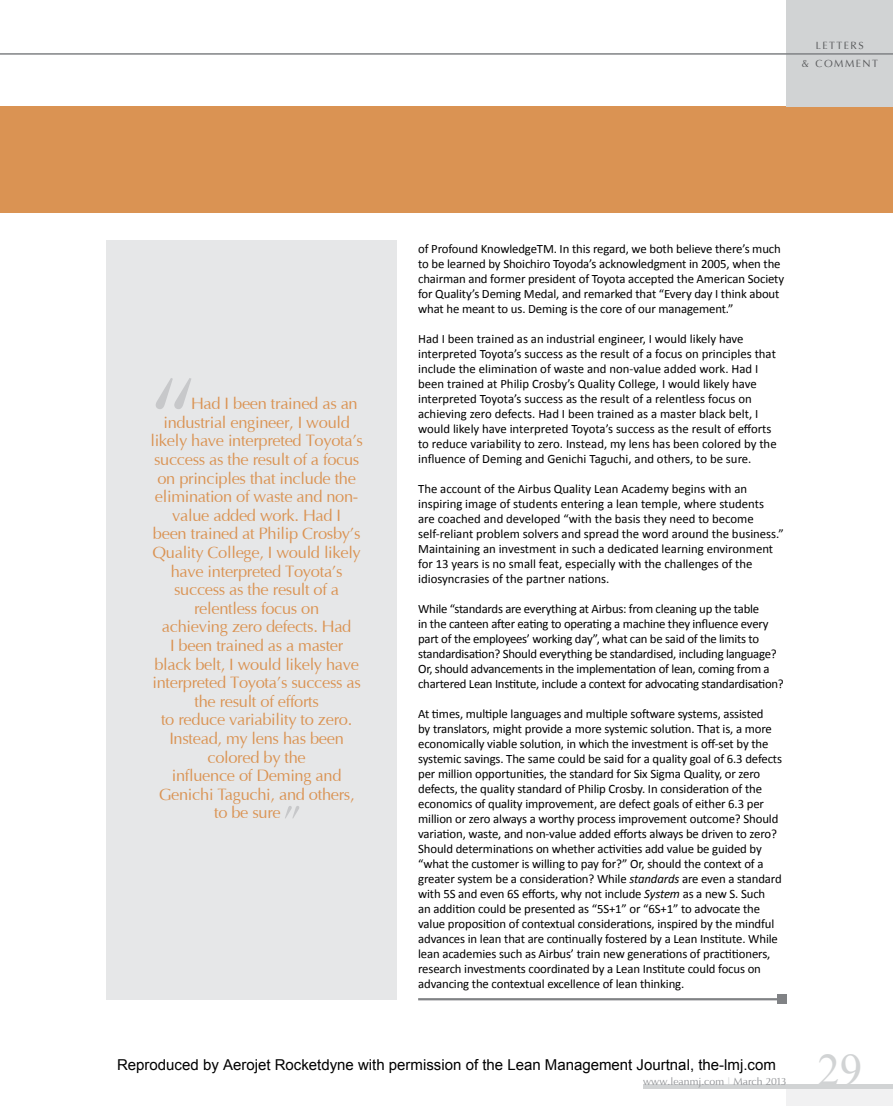
<style>
.page{position:relative;width:893px;height:1106px;background:#fff}
.page>*{position:absolute;margin:0;border:0;box-sizing:border-box;transform-origin:0 0}
.t1{font:45px "Times New Roman";color:#d1d3d4}
.t2{font:16.5px "Opulent";letter-spacing:-.02em;color:#da9353}
.t3{font:15px "Arial";color:#000}
.t4{font:12.75px/15px "Calibri";letter-spacing:-.01em;color:#000}
.t5{font:10.5px "Opulent";color:#939598}
.t6{font:10.5px/18px "Opulent";letter-spacing:.14em;color:#58595b;text-align:center}
.s1{font-style:italic}
.s2{color:#d1d3d4}
</style>
<div class="page">
<div style="left:787px;top:1086px;width:106px;height:20px;background:#f1f1f2"></div>
<hr style="left:643px;top:1084px;width:250px;height:4px;background:#d1d3d4">
<div style="left:0;top:106px;width:893px;height:107px;background:#da9353"></div>
<div style="left:787px;top:0;width:106px;height:106px;background:#d1d3d4"></div>
<hr style="left:0;top:53px;width:893px;height:2px;background:#808285">
<hr style="left:418px;top:998px;width:364px;height:2px;background:#808285">
<div style="left:778px;top:994px;width:9px;height:9px;background:#808285"></div>
<div style="left:106px;top:240px;width:291px;height:759px;background:#e6e7e8"></div>
<svg style="left:156px;top:378px;width:35px;height:31px"></svg>
<svg style="left:285px;top:806px;width:14px;height:12px"></svg>
<p class="t6" style="left:802px;top:37px;width:78px">LETTERS<br>&amp; COMMENT</p>
<p class="t2" style="left:191px;top:394px;width:168px">Had I been trained as an</p>
<p class="t2" style="left:163px;top:412px;width:188px">industrial engineer, I would</p>
<p class="t2" style="left:150px;top:431px;width:214px">likely have interpreted Toyota’s</p>
<p class="t2" style="left:154px;top:449px;width:207px">success as the result of a focus</p>
<p class="t2" style="left:157px;top:468px;width:200px">on principles that include the</p>
<p class="t2" style="left:155px;top:487px;width:205px">elimination of waste and non-</p>
<p class="t2" style="left:172px;top:505px;width:170px">value added work. Had I</p>
<p class="t2" style="left:153px;top:524px;width:209px">been trained at Philip Crosby’s</p>
<p class="t2" style="left:152px;top:542px;width:210px">Quality College, I would likely</p>
<p class="t2" style="left:171px;top:561px;width:173px">have interpreted Toyota’s</p>
<p class="t2" style="left:174px;top:580px;width:167px">success as the result of a</p>
<p class="t2" style="left:194px;top:598px;width:127px">relentless focus on</p>
<p class="t2" style="left:162px;top:617px;width:191px">achieving zero defects. Had</p>
<p class="t2" style="left:170px;top:635px;width:175px">I been trained as a master</p>
<p class="t2" style="left:154px;top:654px;width:206px">black belt, I would likely have</p>
<p class="t2" style="left:153px;top:673px;width:210px">interpreted Toyota’s success as</p>
<p class="t2" style="left:194px;top:691px;width:126px">the result of efforts</p>
<p class="t2" style="left:161px;top:710px;width:193px">to reduce variability to zero.</p>
<p class="t2" style="left:169px;top:728px;width:176px">Instead, my lens has been</p>
<p class="t2" style="left:207px;top:747px;width:100px">colored by the</p>
<p class="t2" style="left:172px;top:766px;width:171px">influence of Deming and</p>
<p class="t2" style="left:159px;top:784px;width:197px">Genichi Taguchi, and others,</p>
<p class="t2" style="left:214px;top:803px;width:68px">to be sure</p>
<p class="t4" style="left:418px;top:241px;width:368px">of Profound KnowledgeTM. In this regard, we both believe there’s much to be learned by Shoichiro Toyoda’s acknowledgment in 2005, when the chairman and former president of Toyota accepted the American Society for Quality’s Deming Medal, and remarked that “Every day I think about what he meant to us. Deming is the core of our management.”</p>
<p class="t4" style="left:418px;top:331px;width:360px">Had I been trained as an industrial engineer, I would likely have interpreted Toyota’s success as the result of a focus on principles that include the elimination of waste and non-value added work. Had I been trained at Philip Crosby’s Quality College, I would likely have interpreted Toyota’s success as the result of a relentless focus on achieving zero defects. Had I been trained as a master black belt, I would likely have interpreted Toyota’s success as the result of efforts to reduce variability to zero. Instead, my lens has been colored by the influence of Deming and Genichi Taguchi, and others, to be sure.</p>
<p class="t4" style="left:418px;top:481px;width:367px">The account of the Airbus Quality Lean Academy begins with an inspiring image of students entering a lean temple, where students are coached and developed “with the basis they need to become self-reliant problem solvers and spread the word around the business.” Maintaining an investment in such a dedicated learning environment for 13 years is no small feat, especially with the challenges of the idiosyncrasies of the partner nations.</p>
<p class="t4" style="left:418px;top:601px;width:367px">While “standards are everything at Airbus: from cleaning up the table<br>in the canteen after eating to operating a machine they influence every part of the employees’ working day”, what can be said of the limits to standardisation? Should everything be standardised, including language?<br>Or, should advancements in the implementation of lean, coming from a chartered Lean Institute, include a context for advocating standardisation?</p>
<p class="t4" style="left:418px;top:706px;width:365px">At times, multiple languages and multiple software systems, assisted<br>by translators, might provide a more systemic solution. That is, a more economically viable solution, in which the investment is off-set by the systemic savings. The same could be said for a quality goal of 6.3 defects per million opportunities, the standard for Six Sigma Quality, or zero defects, the quality standard of Philip Crosby. In consideration of the economics of quality improvement, are defect goals of either 6.3 per million or zero always a worthy process improvement outcome? Should variation, waste, and non-value added efforts always be driven to zero?<br>Should determinations on whether activities add value be guided by “what the customer is willing to pay for?” Or, should the context of a greater system be a consideration? While <span class="s1">standards</span> are even a standard with 5S and even 6S efforts, why not include <span class="s1">System</span> as a new S. Such<br>an addition could be presented as “5S+1” or “6S+1” to advocate the value proposition of contextual considerations, inspired by the mindful advances in lean that are continually fostered by a Lean Institute. While lean academies such as Airbus’ train new generations of practitioners, research investments coordinated by a Lean Institute could focus on advancing the contextual excellence of lean thinking.</p>
<p class="t3" style="left:117px;top:1055px;width:660px">Reproduced by Aerojet Rocketdyne with permission of the Lean Management Jourtnal, the-lmj.com</p>
<p class="t5" style="left:643px;top:1075px;width:145px">www.leanmj.com <span class="s2">|</span> March 2013</p>
<h1 class="t1" style="left:817px;top:1039px;width:46px">29</h1>
</div>
